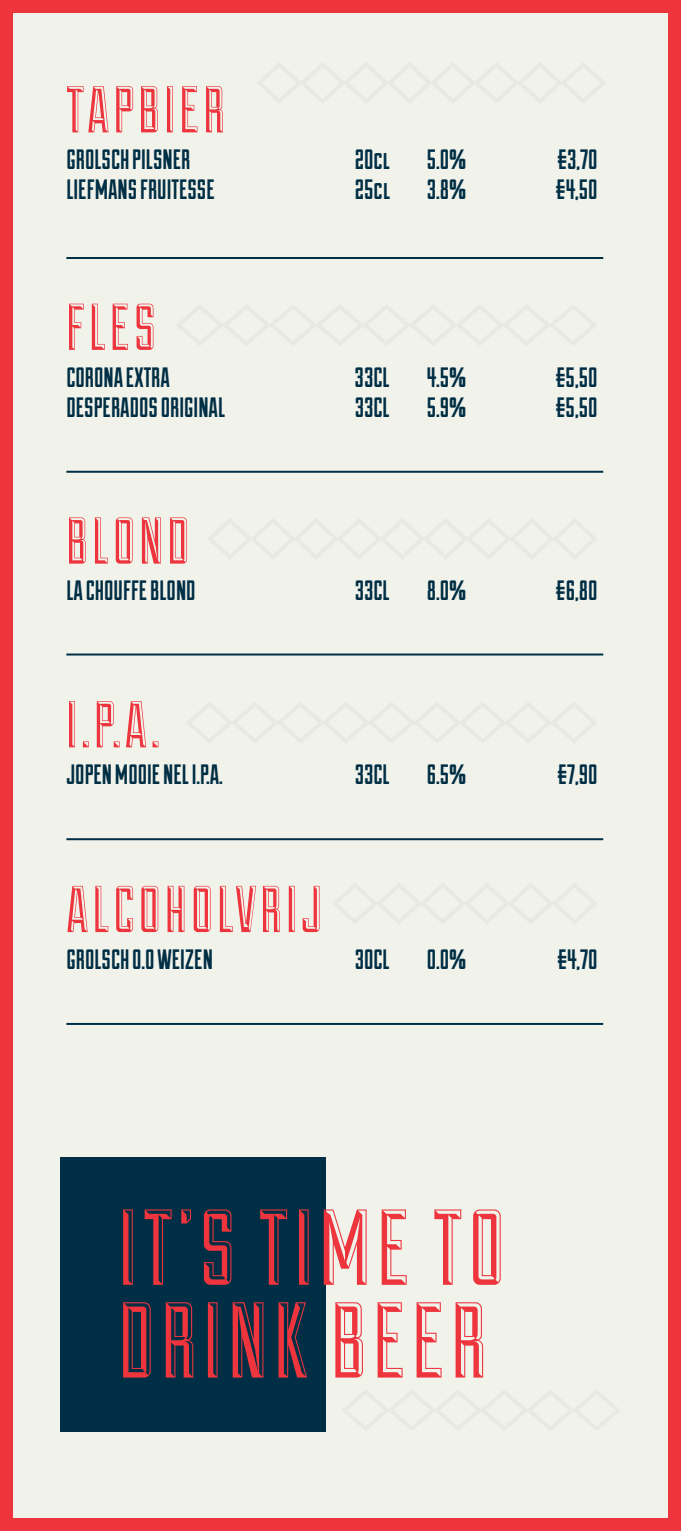
<style>
.page{position:relative;width:681px;height:1531px;background:#fff}
.page>*{position:absolute;margin:0;border:0;box-sizing:border-box;transform-origin:0 0}
.t1{font:107.6px "Duke";letter-spacing:.06em;color:#ee343d}
.t2{font:66px "Duke";letter-spacing:.06em;color:#ee343d}
.t3{font:28px "Duke Fill";color:#002e44}
</style>
<div class="page">
<div style="left:0;top:0;width:680px;height:1531px;background:#f1f3eb"></div>
<svg style="left:254px;top:59px;width:354px;height:47px;background:#eff1e9"></svg>
<hr style="left:66px;top:257px;width:537px;height:2px;background:#002e44">
<svg style="left:173px;top:302px;width:427px;height:47px;background:#eff1e9"></svg>
<hr style="left:66px;top:471px;width:537px;height:2px;background:#002e44">
<svg style="left:204px;top:515px;width:396px;height:47px;background:#eff1e9"></svg>
<hr style="left:66px;top:653px;width:537px;height:2px;background:#002e44">
<svg style="left:183px;top:699px;width:417px;height:47px;background:#eff1e9"></svg>
<hr style="left:66px;top:838px;width:537px;height:2px;background:#002e44">
<svg style="left:329px;top:880px;width:271px;height:47px;background:#eff1e9"></svg>
<hr style="left:66px;top:1023px;width:537px;height:2px;background:#002e44">
<div style="left:60px;top:1157px;width:265px;height:274px;background:#002e44"></div>
<svg style="left:339px;top:1387px;width:284px;height:47px;background:#eff1e9"></svg>
<p class="t2" style="left:66px;top:71px;width:160px">TAPBIER</p>
<p class="t3" style="left:66px;top:143px;width:125px">GROLSCH PILSNER</p>
<p class="t3" style="left:354px;top:143px;width:37px">2Ocl</p>
<p class="t3" style="left:426px;top:143px;width:41px">5.O%</p>
<p class="t3" style="left:557px;top:143px;width:42px">€3,7O</p>
<p class="t3" style="left:66px;top:173px;width:150px">LIEFMANS FRUITESSE</p>
<p class="t3" style="left:354px;top:173px;width:37px">25cl</p>
<p class="t3" style="left:426px;top:173px;width:41px">3.8%</p>
<p class="t3" style="left:555px;top:173px;width:43px">€4,5O</p>
<p class="t2" style="left:66px;top:289px;width:91px">FLES</p>
<p class="t3" style="left:66px;top:361px;width:105px">CORONA EXTRA</p>
<p class="t3" style="left:354px;top:361px;width:36px">33CL</p>
<p class="t3" style="left:426px;top:361px;width:41px">4.5%</p>
<p class="t3" style="left:555px;top:361px;width:44px">€5,5O</p>
<p class="t3" style="left:66px;top:391px;width:160px">DESPERADOS ORIGINAL</p>
<p class="t3" style="left:354px;top:391px;width:36px">33CL</p>
<p class="t3" style="left:426px;top:391px;width:41px">5.9%</p>
<p class="t3" style="left:555px;top:391px;width:44px">€5,5O</p>
<p class="t2" style="left:66px;top:503px;width:125px">BLOND</p>
<p class="t3" style="left:66px;top:574px;width:131px">LA CHOUFFE BLOND</p>
<p class="t3" style="left:354px;top:574px;width:36px">33CL</p>
<p class="t3" style="left:426px;top:574px;width:41px">8.O%</p>
<p class="t3" style="left:555px;top:574px;width:43px">€6,8O</p>
<p class="t2" style="left:66px;top:686px;width:95px">I.P.A.</p>
<p class="t3" style="left:66px;top:758px;width:158px">JOPEN MOOIE NEL I.P.A.</p>
<p class="t3" style="left:354px;top:758px;width:36px">33CL</p>
<p class="t3" style="left:426px;top:758px;width:41px">6.5%</p>
<p class="t3" style="left:557px;top:758px;width:42px">€7,9O</p>
<p class="t2" style="left:66px;top:871px;width:257px">ALCOHOLVRIJ</p>
<p class="t3" style="left:66px;top:943px;width:148px">GROLSCH O.O WEIZEN</p>
<p class="t3" style="left:354px;top:943px;width:36px">3OCL</p>
<p class="t3" style="left:426px;top:943px;width:41px">O.O%</p>
<p class="t3" style="left:557px;top:943px;width:42px">€4,7O</p>
<p class="t1" style="left:119px;top:1185px;width:387px">IT’S TIME TO</p>
<p class="t1" style="left:119px;top:1278px;width:369px">DRINK BEER</p>
</div>
